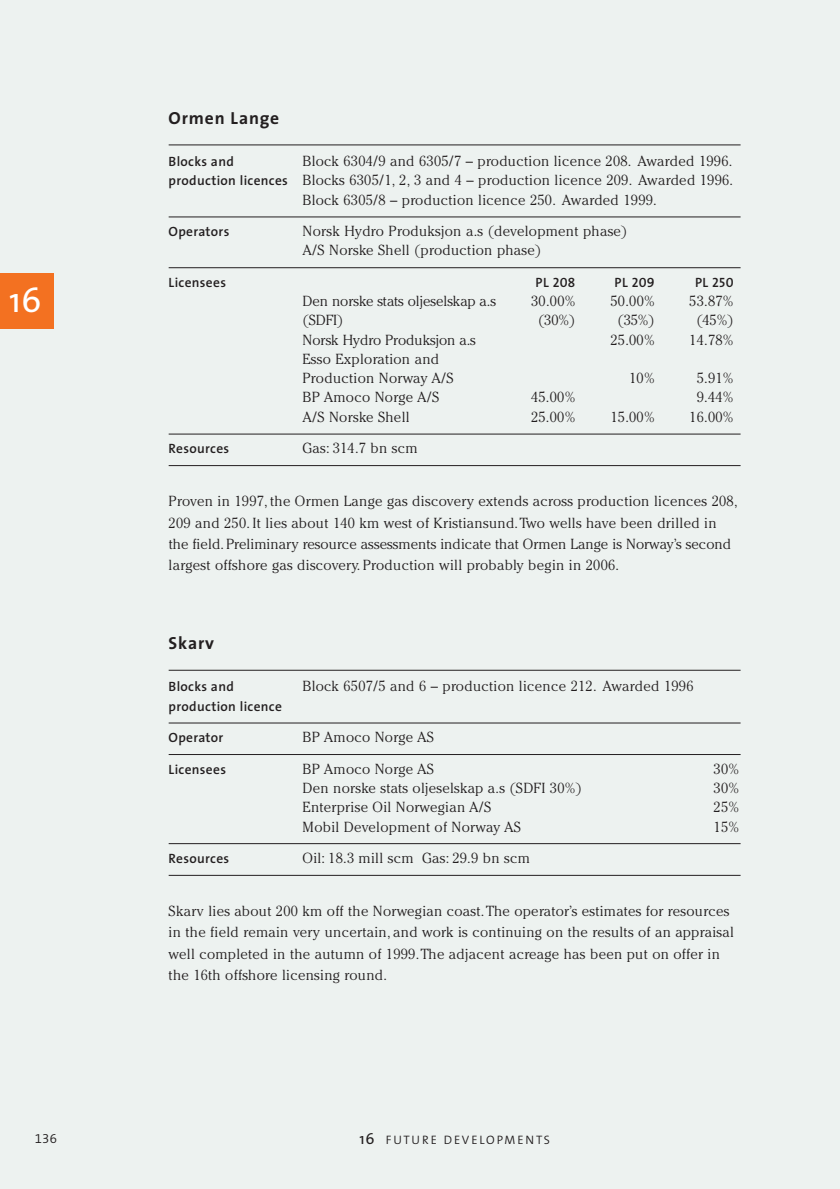
<style>
.page{position:relative;width:840px;height:1189px;background:#fff}
.page>*{position:absolute;margin:0;border:0;box-sizing:border-box;transform-origin:0 0}
.t1{font:35px "The Sans";color:#fff}
.t2{font:700 17.5px "The Sans";letter-spacing:.05em;color:#231f20}
.t3{font:300 14.53px/21.3px "Cheltenham";letter-spacing:.02em;color:#231f20}
.t4{font:300 14.53px "Cheltenham";color:#231f20}
.t5{font:600 13.47px "The Sans";letter-spacing:.025em;color:#231f20}
.t6{font:13.47px "The Sans Semi Bold Caps";letter-spacing:.025em;color:#231f20}
.t7{font:13.12px "The Sans Semi Light Expert";color:#231f20}
.t8{font:300 12.25px "The Sans";letter-spacing:.15em;color:#231f20}
.s1{font-family:"The Sans";font-weight:600;font-size:13.47px}
.s2{font-family:"The Sans";font-weight:600}
.s3{font-family:"The Sans Caps";font-weight:400;font-size:14px;color:#edf2f0}
.s4{font-weight:400;font-size:15.58px}
</style>
<div class="page">
<div style="left:0;top:0;width:840px;height:1188px;background:#edf2f0"></div>
<h1 class="t1" style="left:9px;top:287px;width:34px">16</h1>
<p class="t7" style="left:35px;top:1130px;width:24px">136</p>
<p class="t2" style="left:169px;top:112px;width:112px">Ormen Lange</p>
<p class="t5" style="left:169px;top:156px;width:67px">Blocks and</p>
<p class="t3" style="left:303px;top:152px;width:431px">Block 6304/9 and 6305/7 – production licence 208. Awarded 1996.</p>
<p class="t3" style="left:169px;top:171px;width:566px"><span class="s1">production licences</span> Blocks 6305/1, 2, 3 and 4 – production licence 209. Awarded 1996.</p>
<p class="t3" style="left:303px;top:190px;width:356px">Block 6305/8 – production licence 250. Awarded 1999.</p>
<p class="t5" style="left:169px;top:226px;width:62px">Operators</p>
<p class="t3" style="left:303px;top:223px;width:326px;line-height:19.2px">Norsk Hydro Produksjon a.s (development phase)<br>A/S Norske Shell (production phase)</p>
<p class="t5" style="left:169px;top:277px;width:59px">Licensees</p>
<p class="t6" style="left:536px;top:274px;width:41px"><span class="s2">PL</span> 208</p>
<p class="t6" style="left:615px;top:274px;width:42px"><span class="s2">PL</span> 209</p>
<p class="t6" style="left:695px;top:274px;width:40px"><span class="s2">PL</span> 250</p>
<p class="t4" style="left:303px;top:296px;width:195px">Den norske stats oljeselskap a.s</p>
<p class="t3" style="left:531px;top:292px;width:46px">30.00%</p>
<p class="t3" style="left:611px;top:292px;width:46px">50.00%</p>
<p class="t3" style="left:689px;top:292px;width:46px">53.87%</p>
<p class="t3" style="left:303px;top:311px;width:42px">(SDFI)</p>
<p class="t3" style="left:538px;top:311px;width:39px">(30%)</p>
<p class="t3" style="left:618px;top:311px;width:39px">(35%)</p>
<p class="t3" style="left:696px;top:311px;width:39px">(45%)</p>
<p class="t4" style="left:303px;top:334px;width:175px">Norsk Hydro Produksjon a.s</p>
<p class="t3" style="left:610px;top:330px;width:46px">25.00%</p>
<p class="t3" style="left:689px;top:330px;width:46px">14.78%</p>
<p class="t3" style="left:303px;top:350px;width:153px;line-height:19.2px">Esso Exploration and<br>Production Norway A/S</p>
<p class="t3" style="left:629px;top:369px;width:27px">10%</p>
<p class="t3" style="left:697px;top:369px;width:38px">5.91%</p>
<p class="t3" style="left:303px;top:388px;width:138px">BP Amoco Norge A/S</p>
<p class="t3" style="left:531px;top:388px;width:46px">45.00%</p>
<p class="t3" style="left:697px;top:388px;width:38px">9.44%</p>
<p class="t3" style="left:303px;top:407px;width:109px">A/S Norske Shell</p>
<p class="t3" style="left:531px;top:407px;width:46px">25.00%</p>
<p class="t3" style="left:610px;top:407px;width:46px">15.00%</p>
<p class="t3" style="left:689px;top:407px;width:46px">16.00%</p>
<p class="t5" style="left:169px;top:443px;width:62px">Resources</p>
<p class="t3" style="left:303px;top:439px;width:117px">Gas: 314.7 bn scm</p>
<p class="t3" style="left:169px;top:492px;width:570px">Proven in 1997, the Ormen Lange gas discovery extends across production licences 208, 209 and 250. It lies about 140 km west of Kristiansund.Two wells have been drilled in the field. Preliminary resource assessments indicate that Ormen Lange is Norway’s second largest offshore gas discovery. Production will probably begin in 2006.</p>
<p class="t2" style="left:169px;top:637px;width:47px">Skarv</p>
<p class="t5" style="left:169px;top:681px;width:67px">Blocks and</p>
<p class="t3" style="left:303px;top:677px;width:392px">Block 6507/5 and 6 – production licence 212. Awarded 1996</p>
<p class="t5" style="left:169px;top:701px;width:115px">production licence</p>
<p class="t5" style="left:169px;top:732px;width:56px">Operator</p>
<p class="t3" style="left:303px;top:727px;width:133px">BP Amoco Norge AS</p>
<p class="t5" style="left:169px;top:764px;width:59px">Licensees</p>
<p class="t3" style="left:303px;top:759px;width:133px">BP Amoco Norge AS</p>
<p class="t3" style="left:714px;top:759px;width:27px">30%</p>
<p class="t3" style="left:303px;top:778px;width:281px">Den norske stats oljeselskap a.s (SDFI 30%)</p>
<p class="t3" style="left:714px;top:778px;width:27px">30%</p>
<p class="t3" style="left:303px;top:797px;width:190px">Enterprise Oil Norwegian A/S</p>
<p class="t3" style="left:714px;top:797px;width:27px">25%</p>
<p class="t3" style="left:303px;top:817px;width:220px">Mobil Development of Norway AS</p>
<p class="t3" style="left:714px;top:817px;width:27px">15%</p>
<p class="t5" style="left:169px;top:853px;width:62px">Resources</p>
<p class="t3" style="left:303px;top:848px;width:229px">Oil: 18.3 mill scm Gas: 29.9 bn scm</p>
<p class="t3" style="left:169px;top:901px;width:567px">Skarv lies about 200 km off the Norwegian coast.The operator’s estimates for resources in the field remain very uncertain, and work is continuing on the results of an appraisal well completed in the autumn of 1999.The adjacent acreage has been put on offer in the 16th offshore licensing round.</p>
<p class="t8" style="left:359px;top:1135px;width:193px"><span class="s3">16</span><span class="s4">16</span> FUTURE DEVELOPMENTS</p>
</div>
